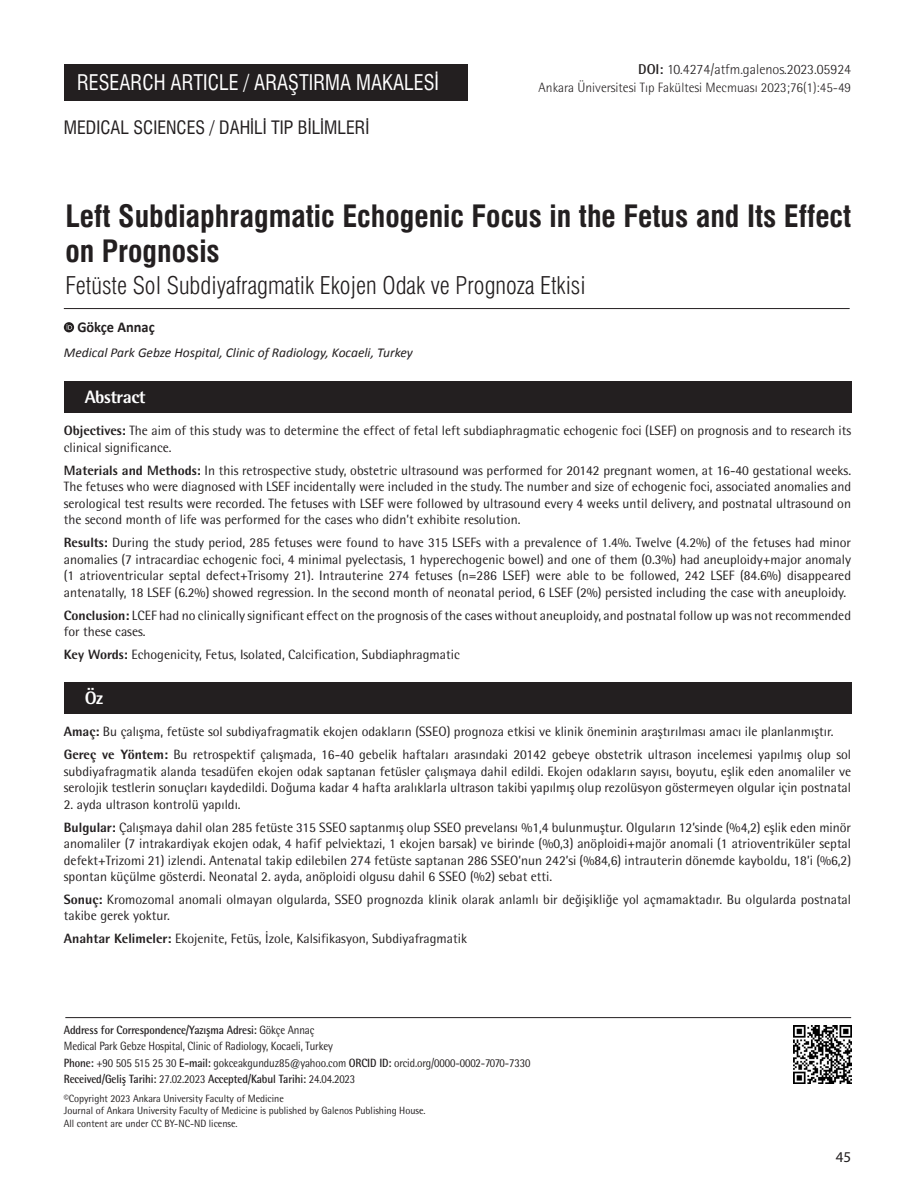
<style>
.page{position:relative;width:915px;height:1191px;background:#fff}
.page>*{position:absolute;margin:0;border:0;box-sizing:border-box;transform-origin:0 0}
._1__BASLIK{font:30px/34.5px "Swiss Condensed Bold Tr";color:#231f20}
._2__BASLIK{font:24px "Swiss Condensed Light Tr";color:#231f20}
.t1{font:21px "Swiss Condensed Tr";color:#fff;scale:.96 1}
.ALT_TÜR{font:18px "Swiss Condensed Tr";color:#231f20}
.t2{font:800 18px "Rotis Semi Sans Std";letter-spacing:-.025em;color:#fff}
.YAZARLAR{font:700 15px "Calibri";color:#231f20;scale:.96 1}
.t3{font:15px "Myriad Pro";color:#231f20}
.DOİ{font:300 14.25px "Rotis Semi Sans Std";color:#231f20}
.OZET{font:13.5px/16.5px "Rotis Semi Sans Std";color:#231f20;text-align:justify}
.KURUMLAR{font:italic 13.5px "Calibri";color:#231f20}
.SAYFA_ARA{font:300 13.5px "Rotis Semi Sans Std";color:#231f20}
.t4{font:12px "Rotis Semi Sans Std";letter-spacing:-.01em;color:#231f20;scale:.9 1}
.t5{font:700 12px "Rotis Semi Sans Std";letter-spacing:-.01em;color:#231f20;scale:.9 1}
.t6{font:10.5px/12.8px "Rotis Semi Sans Std";color:#231f20;scale:.95 1}
.s1{font-weight:700}
.s2{font-weight:800}
.s3{font-weight:400}
</style>
<div class="page">
<div style="left:64px;top:64px;width:403px;height:37px;background:#231f20"></div>
<svg style="left:64px;top:322px;width:10px;height:10px"></svg>
<svg style="left:67px;top:324px;width:5px;height:6px"></svg>
<hr style="left:64px;top:308px;width:785px;height:1px;background:#231f20">
<div style="left:64px;top:381px;width:786px;height:31px;background:#231f20"></div>
<div style="left:64px;top:682px;width:786px;height:31px;background:#231f20"></div>
<hr style="left:65px;top:1017px;width:785px;height:1px;background:#231f20">
<img style="left:793px;top:1025px;width:57px;height:58px">
<h3 class="t1" style="left:77px;top:70px;width:378px">RESEARCH ARTICLE / ARAŞTIRMA MAKALESİ</h3>
<p class="ALT_TÜR" style="left:64px;top:117px;width:307px">MEDICAL SCIENCES / DAHİLİ TIP BİLİMLERİ</p>
<p class="DOİ" style="left:638px;top:61px;width:214px"><span class="s1">DOI:</span> 10.4274/atfm.galenos.2023.05924</p>
<p class="SAYFA_ARA" style="left:538px;top:79px;width:314px">Ankara Üniversitesi Tıp Fakültesi Mecmuası 2023;76(1):45-49</p>
<p class="_1__BASLIK" style="left:65px;top:199px;width:787px">Left Subdiaphragmatic Echogenic Focus in the Fetus and Its Effect on Prognosis</p>
<p class="_2__BASLIK" style="left:65px;top:271px;width:521px">Fetüste Sol Subdiyafragmatik Ekojen Odak ve Prognoza Etkisi</p>
<p class="YAZARLAR" style="left:77px;top:318px;width:82px">Gökçe Annaç</p>
<p class="KURUMLAR" style="left:64px;top:344px;width:350px">Medical Park Gebze Hospital, Clinic of Radiology, Kocaeli, Turkey</p>
<p class="t2" style="left:85px;top:385px;width:62px">Abstract</p>
<p class="OZET" style="left:64px;top:422px;width:788px"><span class="s2">Objectives:</span> The aim of this study was to determine the effect of fetal left subdiaphragmatic echogenic foci (LSEF) on prognosis and to research its clinical significance.</p>
<p class="OZET" style="left:64px;top:462px;width:788px"><span class="s2">Materials and Methods:</span> In this retrospective study, obstetric ultrasound was performed for 20142 pregnant women, at 16-40 gestational weeks.<br>The fetuses who were diagnosed with LSEF incidentally were included in the study. The number and size of echogenic foci, associated anomalies and serological test results were recorded. The fetuses with LSEF were followed by ultrasound every 4 weeks until delivery, and postnatal ultrasound on the second month of life was performed for the cases who didn’t exhibite resolution.</p>
<p class="OZET" style="left:64px;top:534px;width:788px"><span class="s2">Results:</span> During the study period, 285 fetuses were found to have 315 LSEFs with a prevalence of 1.4%. Twelve (4.2%) of the fetuses had minor anomalies (7 intracardiac echogenic foci, 4 minimal pyelectasis, 1 hyperechogenic bowel) and one of them (0.3%) had aneuploidy+major anomaly (1 atrioventricular septal defect+Trisomy 21). Intrauterine 274 fetuses (n=286 LSEF) were able to be followed, 242 LSEF (84.6%) disappeared antenatally, 18 LSEF (6.2%) showed regression. In the second month of neonatal period, 6 LSEF (2%) persisted including the case with aneuploidy.</p>
<p class="OZET" style="left:64px;top:607px;width:788px"><span class="s2">Conclusion:</span> LCEF had no clinically significant effect on the prognosis of the cases without aneuploidy, and postnatal follow up was not recommended for these cases.</p>
<p class="OZET" style="left:64px;top:646px;width:397px"><span class="s2">Key Words:</span> Echogenicity, Fetus, Isolated, Calcification, Subdiaphragmatic</p>
<p class="t2" style="left:85px;top:686px;width:20px">Öz</p>
<p class="OZET" style="left:64px;top:723px;width:770px"><span class="s2">Amaç:</span> Bu çalışma, fetüste sol subdiyafragmatik ekojen odakların (SSEO) prognoza etkisi ve klinik öneminin araştırılması amacı ile planlanmıştır.</p>
<p class="OZET" style="left:64px;top:746px;width:788px"><span class="s2">Gereç ve Yöntem:</span> Bu retrospektif çalışmada, 16-40 gebelik haftaları arasındaki 20142 gebeye obstetrik ultrason incelemesi yapılmış olup sol subdiyafragmatik alanda tesadüfen ekojen odak saptanan fetüsler çalışmaya dahil edildi. Ekojen odakların sayısı, boyutu, eşlik eden anomaliler ve serolojik testlerin sonuçları kaydedildi. Doğuma kadar 4 hafta aralıklarla ultrason takibi yapılmış olup rezolüsyon göstermeyen olgular için postnatal</p>
<p class="OZET" style="left:64px;top:795px;width:178px">2. ayda ultrason kontrolü yapıldı.</p>
<p class="OZET" style="left:64px;top:818px;width:788px"><span class="s2">Bulgular:</span> Çalışmaya dahil olan 285 fetüste 315 SSEO saptanmış olup SSEO prevelansı %1,4 bulunmuştur. Olguların 12’sinde (%4,2) eşlik eden minör anomaliler (7 intrakardiyak ekojen odak, 4 hafif pelviektazi, 1 ekojen barsak) ve birinde (%0,3) anöploidi+majör anomali (1 atrioventriküler septal defekt+Trizomi 21) izlendi. Antenatal takip edilebilen 274 fetüste saptanan 286 SSEO’nun 242’si (%84,6) intrauterin dönemde kayboldu, 18’i (%6,2) spontan küçülme gösterdi. Neonatal 2. ayda, anöploidi olgusu dahil 6 SSEO (%2) sebat etti.</p>
<p class="OZET" style="left:64px;top:891px;width:788px"><span class="s2">Sonuç:</span> Kromozomal anomali olmayan olgularda, SSEO prognozda klinik olarak anlamlı bir değişikliğe yol açmamaktadır. Bu olgularda postnatal takibe gerek yoktur.</p>
<p class="OZET" style="left:64px;top:930px;width:404px"><span class="s2">Anahtar Kelimeler:</span> Ekojenite, Fetüs, İzole, Kalsifikasyon, Subdiyafragmatik</p>
<p class="t5" style="left:64px;top:1022px;width:280px">Address for Correspondence/Yazışma Adresi: <span class="s3">Gökçe Annaç</span></p>
<p class="t4" style="left:64px;top:1039px;width:300px">Medical Park Gebze Hospital, Clinic of Radiology, Kocaeli, Turkey</p>
<p class="t4" style="left:64px;top:1055px;width:520px"><span class="s1">Phone:</span> +90 505 515 25 30 <span class="s1">E-mail:</span> gokceakgunduz85@yahoo.com <span class="s1">ORCID ID:</span> orcid.org/0000-0002-7070-7330</p>
<p class="t5" style="left:64px;top:1071px;width:325px">Received/Geliş Tarihi: <span class="s3">27.02.2023</span> Accepted/Kabul Tarihi: <span class="s3">24.04.2023</span></p>
<p class="t6" style="left:64px;top:1091px;width:382px">©️Copyright 2023 Ankara University Faculty of Medicine<br>Journal of Ankara University Faculty of Medicine is published by Galenos Publishing House.<br>All content are under CC BY-NC-ND license.</p>
<p class="t3" style="left:835px;top:1147px;width:17px">45</p>
</div>
